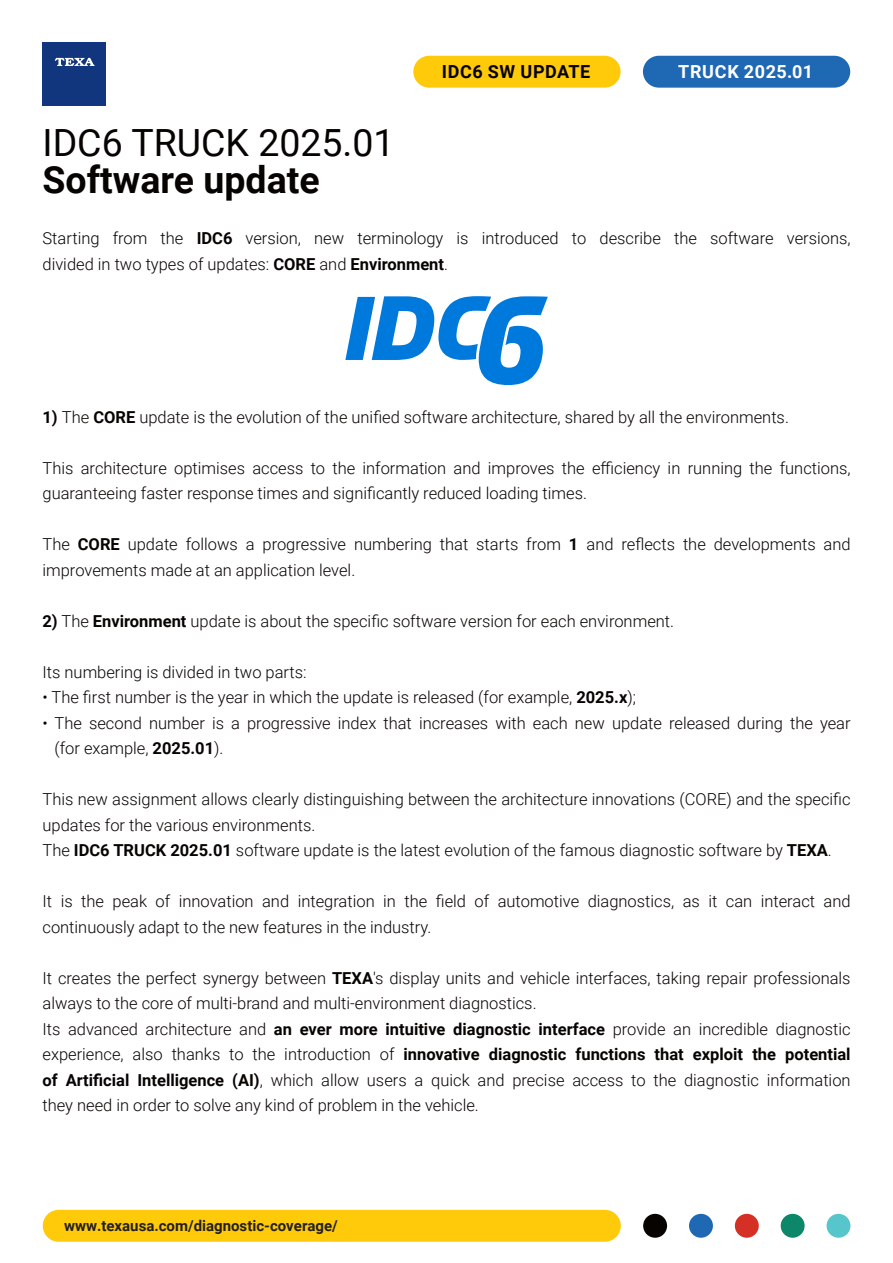
<style>
.page{position:relative;width:893px;height:1263px;background:#fff}
.page>*{position:absolute;margin:0;border:0;box-sizing:border-box;transform-origin:0 0}
.Titolo_LIGHT{font:37.5px "Roboto";color:#070301}
.Titolo_BOLD{font:700 37.5px "Roboto";color:#070301}
.t1{font:700 18px "Roboto";letter-spacing:.035em;color:#070301}
.t2{font:700 18px "Roboto";letter-spacing:.035em;color:#fff}
.Testo{font:300 16.5px/25.5px "Roboto";color:#070301}
.Testo_-_puntato{font:300 16.5px "Roboto";color:#070301}
.t3{font:700 15px "Roboto";color:#231f20}
.s1{font-weight:700}
</style>
<div class="page">
<div style="left:43px;top:1210px;width:578px;height:32px;background:#feca0a;border-radius:16px"></div>
<div style="left:643px;top:1214px;width:24px;height:24px;background:#070301;border-radius:50%"></div>
<div style="left:689px;top:1214px;width:24px;height:24px;background:#1f68b3;border-radius:50%"></div>
<div style="left:735px;top:1214px;width:24px;height:24px;background:#d43026;border-radius:50%"></div>
<div style="left:781px;top:1214px;width:24px;height:24px;background:#0c8769;border-radius:50%"></div>
<div style="left:826px;top:1214px;width:24px;height:24px;background:#57c5cc;border-radius:50%"></div>
<div style="left:43px;top:42px;width:63px;height:64px;background:#11367e"></div>
<svg style="left:55px;top:58px;width:40px;height:8px"></svg>
<div style="left:643px;top:56px;width:207px;height:32px;background:#1f68b3;border-radius:16px"></div>
<div style="left:413px;top:56px;width:208px;height:32px;background:#feca0a;border-radius:16px"></div>
<svg style="left:345px;top:297px;width:203px;height:87px"></svg>
<p class="t1" style="left:442px;top:59px;width:150px">IDC6 SW UPDATE</p>
<p class="t2" style="left:678px;top:59px;width:136px">TRUCK 2025.01</p>
<p class="Titolo_LIGHT" style="left:43px;top:116px;width:354px">IDC6 TRUCK 2025.01</p>
<p class="Titolo_BOLD" style="left:43px;top:154px;width:279px">Software update</p>
<p class="Testo" style="left:43px;top:225px;width:810px">Starting from the <span class="s1">IDC6</span> version, new terminology is introduced to describe the software versions, divided in two types of updates: <span class="s1">CORE</span> and <span class="s1">Environment</span>.</p>
<p class="Testo" style="left:43px;top:403px;width:748px"><span class="s1">1)</span> The <span class="s1">CORE</span> update is the evolution of the unified software architecture, shared by all the environments.</p>
<p class="Testo" style="left:43px;top:454px;width:810px">This architecture optimises access to the information and improves the efficiency in running the functions, guaranteeing faster response times and significantly reduced loading times.</p>
<p class="Testo" style="left:43px;top:531px;width:810px">The <span class="s1">CORE</span> update follows a progressive numbering that starts from <span class="s1">1</span> and reflects the developments and improvements made at an application level.</p>
<p class="Testo" style="left:43px;top:607px;width:633px"><span class="s1">2)</span> The <span class="s1">Environment</span> update is about the specific software version for each environment.</p>
<p class="Testo_-_puntato" style="left:43px;top:660px;width:266px">Its numbering is divided in two parts:</p>
<p class="Testo" style="left:43px;top:684px;width:595px">• The first number is the year in which the update is released (for example, <span class="s1">2025.x</span>);</p>
<p class="Testo" style="left:55px;top:709px;width:798px;text-indent:-12px">• The second number is a progressive index that increases with each new update released during the year (for example, <span class="s1">2025.01</span>).</p>
<p class="Testo" style="left:43px;top:786px;width:810px">This new assignment allows clearly distinguishing between the architecture innovations (CORE) and the specific updates for the various environments.</p>
<p class="Testo" style="left:43px;top:837px;width:791px">The <span class="s1">IDC6 TRUCK 2025.01</span> software update is the latest evolution of the famous diagnostic software by <span class="s1">TEXA</span>.</p>
<p class="Testo" style="left:43px;top:888px;width:810px">It is the peak of innovation and integration in the field of automotive diagnostics, as it can interact and continuously adapt to the new features in the industry.</p>
<p class="Testo" style="left:43px;top:964px;width:810px">It creates the perfect synergy between <span class="s1">TEXA</span>'s display units and vehicle interfaces, taking repair professionals always to the core of multi-brand and multi-environment diagnostics.</p>
<p class="Testo" style="left:43px;top:1015px;width:810px;text-align:justify">Its advanced architecture and <span class="s1">an ever more intuitive diagnostic interface</span> provide an incredible diagnostic experience, also thanks to the introduction of <span class="s1">innovative diagnostic functions that exploit the potential of Artificial Intelligence (AI)</span>, which allow users a quick and precise access to the diagnostic information they need in order to solve any kind of problem in the vehicle.</p>
<p class="t3" style="left:64px;top:1215px;width:275px">www.texausa.com/diagnostic-coverage/</p>
</div>
